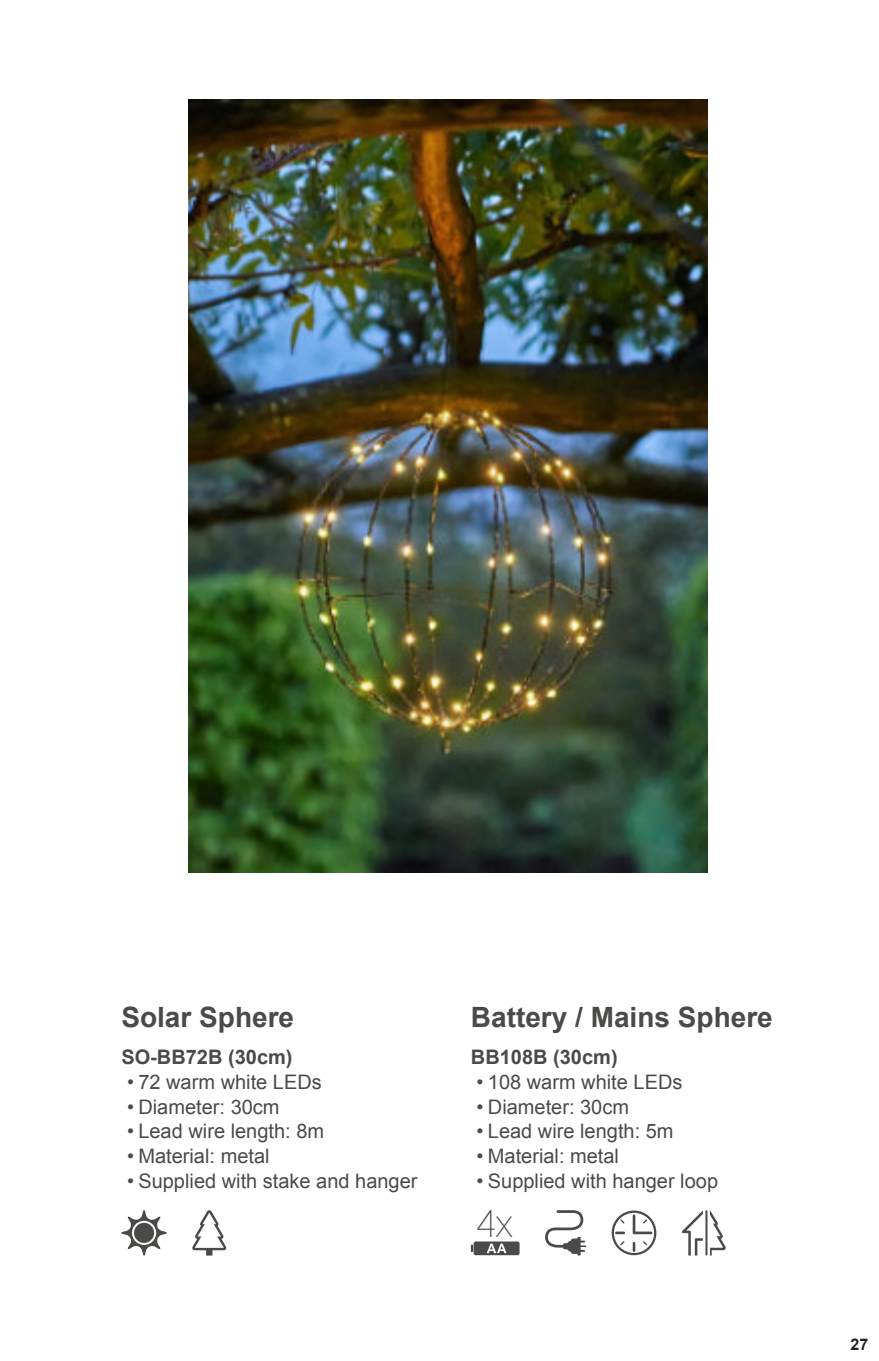
<style>
.page{position:relative;width:879px;height:1361px;background:#fff}
.page>*{position:absolute;margin:0;border:0;box-sizing:border-box;transform-origin:0 0}
.t1{font:condensed 39.4px "Lane";color:#4a4a49}
.t2{font:700 28px "Arial";color:#4a4a49}
.t3{font:20px "Arial";color:#4a4a49}
.t4{font:700 20px "Arial";color:#4a4a49}
.t5{font:700 16px "Arial";color:#222221}
</style>
<div class="page">
<svg style="left:545px;top:1210px;width:41px;height:45px"></svg>
<svg style="left:682px;top:1210px;width:44px;height:45px"></svg>
<div style="left:474px;top:1241px;width:45px;height:14px;background:#4a4a49;border-radius:2px"></div>
<svg style="left:471px;top:1244px;width:2px;height:8px"></svg>
<svg style="left:487px;top:1243px;width:19px;height:10px"></svg>
<svg style="left:612px;top:1210px;width:44px;height:45px"></svg>
<img style="left:188px;top:99px;width:520px;height:773px">
<svg style="left:192px;top:1210px;width:34px;height:45px"></svg>
<svg style="left:121px;top:1210px;width:46px;height:45px"></svg>
<h2 class="t2" style="left:121px;top:1007px;width:174px">Solar Sphere</h2>
<h2 class="t2" style="left:471px;top:1007px;width:303px">Battery / Mains Sphere</h2>
<p class="t4" style="left:121px;top:1049px;width:173px">SO-BB72B (30cm)</p>
<p class="t3" style="left:127px;top:1074px;width:196px">• 72 warm white LEDs</p>
<p class="t3" style="left:127px;top:1099px;width:154px">• Diameter: 30cm</p>
<p class="t3" style="left:127px;top:1123px;width:199px">• Lead wire length: 8m</p>
<p class="t3" style="left:127px;top:1148px;width:144px">• Material: metal</p>
<p class="t3" style="left:127px;top:1173px;width:292px">• Supplied with stake and hanger</p>
<p class="t4" style="left:471px;top:1049px;width:148px">BB108B (30cm)</p>
<p class="t3" style="left:476px;top:1074px;width:207px">• 108 warm white LEDs</p>
<p class="t3" style="left:476px;top:1099px;width:154px">• Diameter: 30cm</p>
<p class="t3" style="left:476px;top:1123px;width:199px">• Lead wire length: 5m</p>
<p class="t3" style="left:476px;top:1148px;width:144px">• Material: metal</p>
<p class="t3" style="left:476px;top:1173px;width:243px">• Supplied with hanger loop</p>
<h1 class="t1" style="left:476px;top:1208px;width:38px">4x</h1>
<p class="t5" style="left:850px;top:1338px;width:19px">27</p>
</div>
